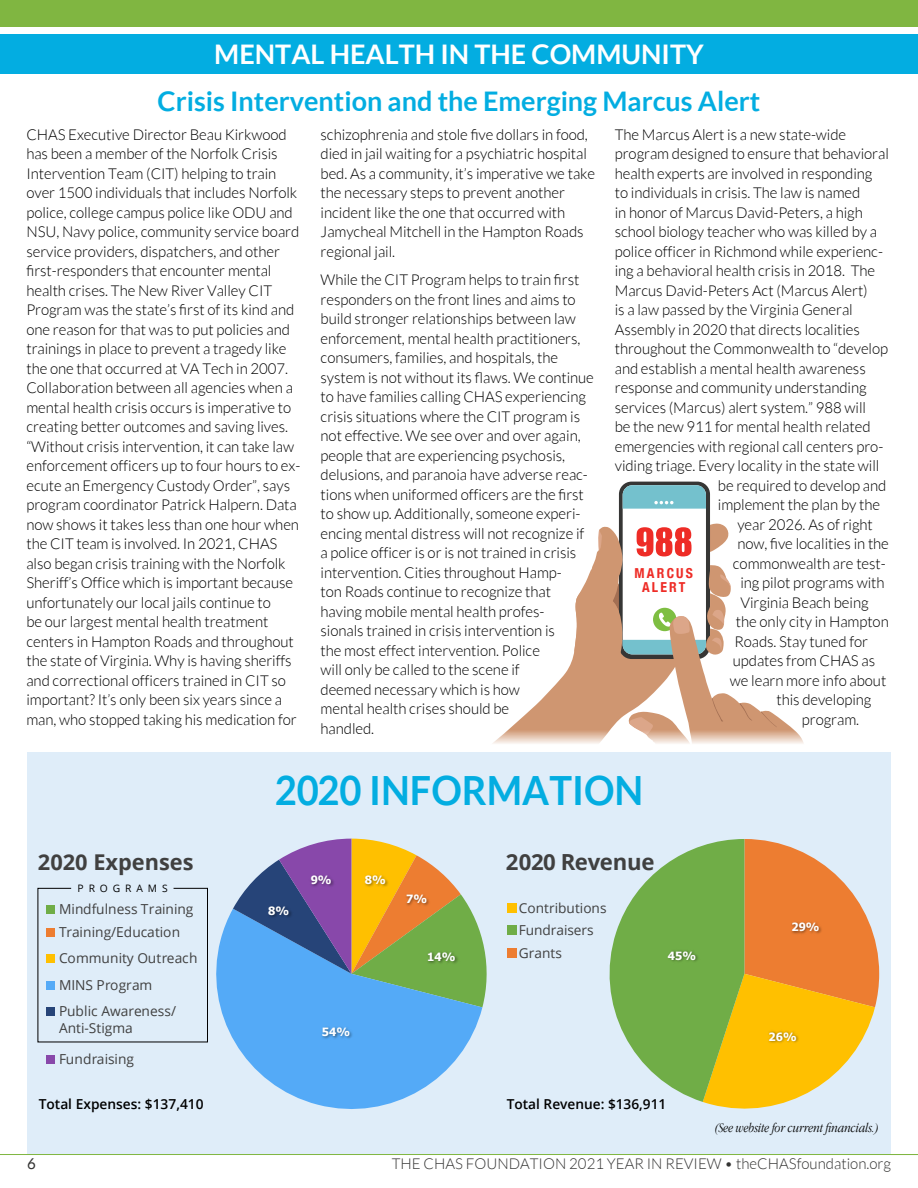
<style>
.page{position:relative;width:918px;height:1188px;background:#fff}
.page>*{position:absolute;margin:0;border:0;box-sizing:border-box;transform-origin:0 0}
.t1{font:700 40.35px "Lato";color:#03ade1;scale:.95 1}
.t2{font:700 27px "Lato";color:#03ade1}
.t3{font:700 27px "Lato";color:#fff}
.t4{font:700 22.2px "Open Sans";letter-spacing:-.015em;color:#404040}
.t5{font:700 21.75px "Open Sans";color:#404040}
.t6{font:300 15px/19.5px "Lato";letter-spacing:-.005em;color:#000}
.t7{font:300 15px "Lato";color:#343433}
.t8{font:15px "Lato";color:#343433}
.t9{font:13.8px/26px "Open Sans";color:#404040}
.t10{font:600 13.8px "Open Sans";color:#000}
.t11{font:700 condensed 13.8px/14.1px "Helvetica Neue";letter-spacing:.16em;color:#ee2c26;text-align:center}
.t12{font:13.65px/22.4px "Open Sans";color:#404040}
.t13{font:600 13.65px "Open Sans";color:#000}
.t14{font:italic 300 condensed 13.5px "Garamond IT Cby BT";letter-spacing:-.005em;color:#000}
.t15{font:700 11.4px "Tahoma";color:#fff}
.t16{font:10.2px "Open Sans";letter-spacing:.48em;color:#000}
</style>
<div class="page">
<hr style="left:0;top:1154px;width:918px;height:1px;background:#80b641">
<div style="left:0;top:0;width:918px;height:27px;background:#80b641"></div>
<div style="left:0;top:34px;width:918px;height:40px;background:#03ade1"></div>
<div style="left:27px;top:753px;width:864px;height:401px;background:#dfedf9"></div>
<div style="left:507px;top:948px;width:10px;height:10px;background:#ed7d31"></div>
<div style="left:507px;top:903px;width:10px;height:10px;background:#ffc000"></div>
<div style="left:507px;top:925px;width:10px;height:10px;background:#70ad47"></div>
<svg style="left:609px;top:839px;width:270px;height:270px"></svg>
<img style="left:666px;top:948px;width:35px;height:19px">
<img style="left:789px;top:918px;width:36px;height:20px">
<img style="left:766px;top:1028px;width:36px;height:20px">
<svg style="left:216px;top:909px;width:266px;height:200px;fill:#54aaf7"></svg>
<svg style="left:233px;top:839px;width:254px;height:168px"></svg>
<div style="left:47px;top:1055px;width:8px;height:9px;background:#8848aa"></div>
<svg style="left:38px;top:888px;width:170px;height:155px"></svg>
<img style="left:319px;top:1023px;width:36px;height:20px">
<img style="left:425px;top:949px;width:35px;height:19px">
<img style="left:404px;top:891px;width:28px;height:20px">
<img style="left:362px;top:871px;width:28px;height:20px">
<img style="left:308px;top:871px;width:29px;height:20px">
<img style="left:266px;top:902px;width:28px;height:20px">
<div style="left:619px;top:482px;width:91px;height:177px;background:#363635;border-radius:13px"></div>
<div style="left:623px;top:485px;width:83px;height:169px;background:#fff;border-radius:10px"></div>
<svg style="left:623px;top:485px;width:83px;height:24px;background:#78c0cb"></svg>
<svg style="left:507px;top:523px;width:288px;height:208px"></svg>
<svg style="left:493px;top:731px;width:311px;height:13px"></svg>
<h2 class="t3" style="left:214px;top:39px;width:491px">MENTAL HEALTH IN THE COMMUNITY</h2>
<h2 class="t2" style="left:158px;top:86px;width:604px">Crisis Intervention and the Emerging Marcus Alert</h2>
<p class="t6" style="left:26px;top:124px;width:275px">CHAS Executive Director Beau Kirkwood has been a member of the Norfolk Crisis Intervention Team (CIT) helping to train over 1500 individuals that includes Norfolk police, college campus police like ODU and NSU, Navy police, community service board service providers, dispatchers, and other first-responders that encounter mental health crises. The New River Valley CIT Program was the state’s first of its kind and one reason for that was to put policies and trainings in place to prevent a tragedy like the one that occurred at VA Tech in 2007.<br>Collaboration between all agencies when a mental health crisis occurs is imperative to creating better outcomes and saving lives. “Without crisis intervention, it can take law enforcement officers up to four hours to ex&shy;ecute an Emergency Custody Order”, says program coordinator Patrick Halpern. Data now shows it takes less than one hour when the CIT team is involved. In 2021, CHAS also began crisis training with the Norfolk Sheriff’s Office which is important because unfortunately our local jails continue to<br>be our largest mental health treatment centers in Hampton Roads and throughout the state of Virginia. Why is having sheriffs and correctional officers trained in CIT so important? It’s only been six years since a man, who stopped taking his medication for</p>
<p class="t6" style="left:321px;top:124px;width:276px">schizophrenia and stole five dollars in food, died in jail waiting for a psychiatric hospital bed. As a community, it’s imperative we take the necessary steps to prevent another incident like the one that occurred with Jamycheal Mitchell in the Hampton Roads regional jail.</p>
<p class="t6" style="left:615px;top:124px;width:233px">The Marcus Alert is a new state-wide</p>
<p class="t6" style="left:615px;top:144px;width:276px">program designed to ensure that behavioral</p>
<p class="t6" style="left:615px;top:163px;width:259px">health experts are involved in responding</p>
<p class="t6" style="left:615px;top:183px;width:247px">to individuals in crisis. The law is named</p>
<p class="t6" style="left:615px;top:202px;width:250px">in honor of Marcus David-Peters, a high</p>
<p class="t6" style="left:615px;top:222px;width:264px">school biology teacher who was killed by a</p>
<p class="t6" style="left:615px;top:241px;width:270px">police officer in Richmond while experienc-</p>
<p class="t6" style="left:615px;top:261px;width:262px">ing a behavioral health crisis in 2018. The</p>
<p class="t6" style="left:615px;top:280px;width:255px">Marcus David-Peters Act (Marcus Alert)</p>
<p class="t6" style="left:615px;top:300px;width:239px">is a law passed by the Virginia General</p>
<p class="t6" style="left:615px;top:319px;width:247px">Assembly in 2020 that directs localities</p>
<p class="t6" style="left:615px;top:339px;width:275px">throughout the Commonwealth to “develop</p>
<p class="t6" style="left:615px;top:358px;width:253px">and establish a mental health awareness</p>
<p class="t6" style="left:615px;top:378px;width:253px">response and community understanding</p>
<p class="t6" style="left:615px;top:397px;width:253px">services (Marcus) alert system.” 988 will</p>
<p class="t6" style="left:615px;top:417px;width:257px">be the new 911 for mental health related</p>
<p class="t6" style="left:615px;top:436px;width:270px">emergencies with regional call centers pro-</p>
<p class="t6" style="left:615px;top:456px;width:266px">viding triage. Every locality in the state will</p>
<p class="t6" style="left:718px;top:475px;width:170px">be required to develop and</p>
<p class="t6" style="left:718px;top:495px;width:164px">implement the plan by the</p>
<p class="t6" style="left:737px;top:514px;width:137px">year 2026. As of right</p>
<p class="t6" style="left:737px;top:534px;width:153px">now, five localities in the</p>
<p class="t6" style="left:733px;top:553px;width:154px">commonwealth are test-</p>
<p class="t6" style="left:740px;top:573px;width:146px">ing pilot programs with</p>
<p class="t6" style="left:740px;top:592px;width:130px">Virginia Beach being</p>
<p class="t6" style="left:736px;top:612px;width:154px">the only city in Hampton</p>
<p class="t6" style="left:734px;top:631px;width:135px">Roads. Stay tuned for</p>
<p class="t6" style="left:733px;top:651px;width:144px">updates from CHAS as</p>
<p class="t6" style="left:730px;top:670px;width:158px">we learn more info about</p>
<p class="t6" style="left:776px;top:690px;width:97px">this developing</p>
<p class="t6" style="left:802px;top:709px;width:59px">program.</p>
<p class="t6" style="left:321px;top:270px;width:275px">While the CIT Program helps to train first responders on the front lines and aims to build stronger relationships between law enforcement, mental health practitioners, consumers, families, and hospitals, the system is not without its flaws. We continue to have families calling CHAS experiencing crisis situations where the CIT program is not effective. We see over and over again, people that are experiencing psychosis, delusions, and paranoia have adverse reac&shy;tions when uniformed officers are the first to show up. Additionally, someone experi&shy;encing mental distress will not recognize if a police officer is or is not trained in crisis intervention. Cities throughout Hamp-<br>ton Roads continue to recognize that having mobile mental health profes-<br>sionals trained in crisis intervention is<br>the most effect intervention. Police<br>will only be called to the scene if<br>deemed necessary which is how<br>mental health crises should be<br>handled.</p>
<p class="t11" style="left:635px;top:565px;width:60px">MARCUS<br>ALERT</p>
<h1 class="t1" style="left:275px;top:768px;width:389px">2020 INFORMATION</h1>
<h3 class="t5" style="left:38px;top:847px;width:157px">2020 Expenses</h3>
<p class="t16" style="left:78px;top:881px;width:92px">PROGRAMS</p>
<p class="t15" style="left:311px;top:872px;width:22px">9%</p>
<p class="t15" style="left:365px;top:872px;width:22px">8%</p>
<h3 class="t4" style="left:506px;top:846px;width:150px">2020 Revenue</h3>
<p class="t9" style="left:59px;top:895px;width:136px">Mindfulness Training</p>
<p class="t9" style="left:59px;top:919px;width:123px">Training/Education</p>
<p class="t15" style="left:268px;top:902px;width:22px">8%</p>
<p class="t15" style="left:406px;top:891px;width:22px">7%</p>
<p class="t12" style="left:519px;top:896px;width:89px">Contributions<br>Fundraisers</p>
<p class="t15" style="left:791px;top:919px;width:30px">29%</p>
<p class="t9" style="left:59px;top:944px;width:140px">Community Outreach</p>
<p class="t15" style="left:427px;top:949px;width:30px">14%</p>
<p class="t12" style="left:519px;top:941px;width:45px">Grants</p>
<p class="t15" style="left:668px;top:948px;width:30px">45%</p>
<p class="t9" style="left:59px;top:972px;width:119px">MINS Program<br>Public Awareness/</p>
<p class="t9" style="left:59px;top:1014px;width:75px">Anti-Stigma</p>
<p class="t9" style="left:59px;top:1045px;width:77px">Fundraising</p>
<p class="t15" style="left:322px;top:1024px;width:30px">54%</p>
<p class="t15" style="left:769px;top:1028px;width:30px">26%</p>
<p class="t10" style="left:39px;top:1095px;width:166px">Total Expenses: $137,410</p>
<p class="t13" style="left:507px;top:1095px;width:161px">Total Revenue: $136,911</p>
<p class="t14" style="left:715px;top:1120px;width:166px">(See website for current financials.)</p>
<p class="t8" style="left:27px;top:1156px;width:10px">6</p>
<p class="t7" style="left:392px;top:1156px;width:501px">THE CHAS FOUNDATION 2021 YEAR IN REVIEW • theCHASfoundation.org</p>
</div>
